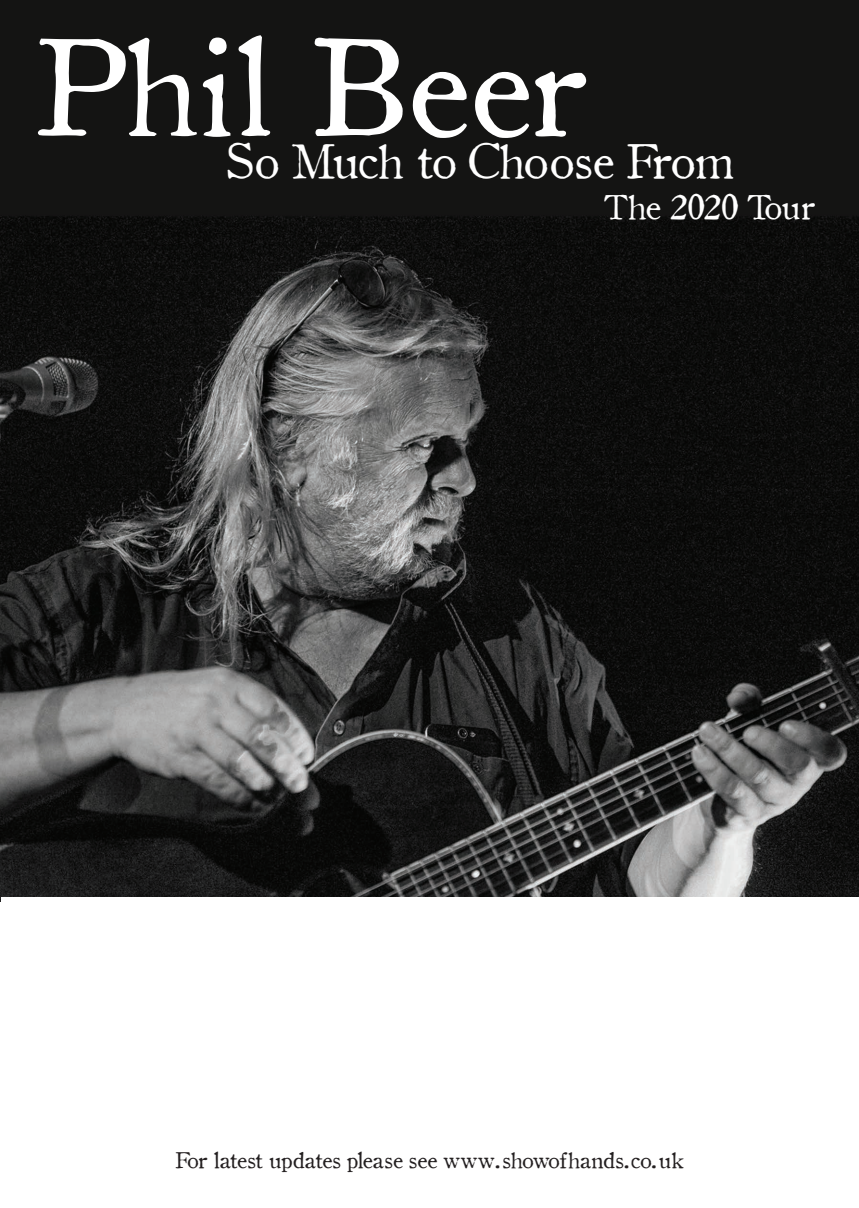
<style>
.page{position:relative;width:859px;height:1208px;background:#fff}
.page>*{position:absolute;margin:0;border:0;box-sizing:border-box;transform-origin:0 0}
.t1{font:134.7px "Old Style 1 HPLHS";letter-spacing:.01em;color:#fff}
.t2{font:47.1px "Old Style 1 HPLHS";color:#fff}
.t3{font:33.8px "Old Style 1 HPLHS";letter-spacing:.01em;color:#fff}
.t4{font:21.9px "Old Style 1 HPLHS";color:#231f20}
</style>
<div class="page">
<img style="left:0;top:0;width:859px;height:901px">
<div style="left:1px;top:897px;width:858px;height:311px;background:#fff"></div>
<h1 class="t1" style="left:34px;top:-13px;width:550px">Phil Beer</h1>
<h2 class="t2" style="left:226px;top:126px;width:509px">So Much to Choose From</h2>
<h3 class="t3" style="left:603px;top:182px;width:212px">The 2020 Tour</h3>
<p class="t4" style="left:175px;top:1144px;width:510px">For latest updates please see www.showofhands.co.uk</p>
</div>
